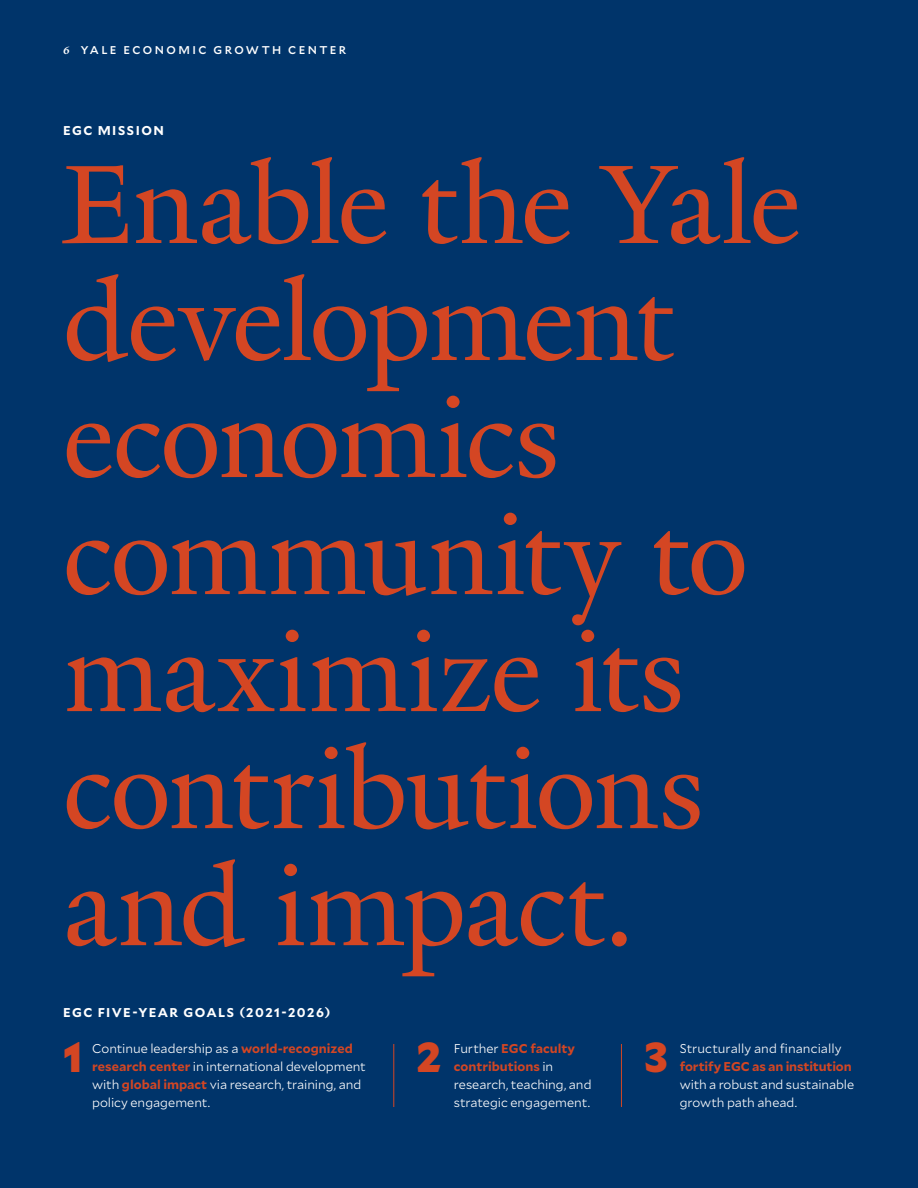
<style>
.page{position:relative;width:918px;height:1188px;background:#00346a}
.page>*{position:absolute;margin:0;border:0;box-sizing:border-box;transform-origin:0 0}
.t1{font:121.2px/117px "Yale New";letter-spacing:-.005em;color:#d44623}
.t2{font:900 42px "Mallory";color:#d44623}
.t3{font:300 12.75px/18px "Mallory";letter-spacing:-.005em;color:#fff}
.t4{font:700 12.75px "Mallory";letter-spacing:.11em;color:#fff}
.t5{font:700 12.75px "Mallory";letter-spacing:-.01em;color:#d44623}
.t6{font:500 11.25px "Mallory";letter-spacing:.215em;color:#fff}
.s1{font-family:"Yale New";font-weight:700;font-style:italic}
.s2{font-weight:700;color:#d44623}
</style>
<div class="page">
<hr style="left:394px;top:1044px;width:1px;height:63px;background:#d44623">
<hr style="left:621px;top:1044px;width:1px;height:63px;background:#d44623">
<p class="t6" style="left:63px;top:42px;width:285px"><span class="s1">6</span> YALE ECONOMIC GROWTH CENTER</p>
<p class="t4" style="left:63px;top:121px;width:103px">EGC MISSION</p>
<h1 class="t1" style="left:63px;top:146px;width:739px">Enable the Yale development economics community to maximize its contributions and impact.</h1>
<p class="t4" style="left:63px;top:1003px;width:269px">EGC FIVE-YEAR GOALS (2021-2026)</p>
<h2 class="t2" style="left:63px;top:1024px;width:21px">1</h2>
<h2 class="t2" style="left:416px;top:1024px;width:27px">2</h2>
<h2 class="t2" style="left:644px;top:1024px;width:26px">3</h2>
<p class="t3" style="left:92px;top:1039px;width:275px">Continue leadership as a <span class="s2">world-recognized research center</span> in international development with <span class="s2">global impact</span> via research, training, and policy engagement.</p>
<p class="t3" style="left:454px;top:1039px;width:139px">Further <span class="s2">EGC faculty contributions</span> in research, teaching, and strategic engagement.</p>
<p class="t3" style="left:680px;top:1039px;width:163px">Structurally and financially</p>
<p class="t5" style="left:680px;top:1057px;width:173px">fortify EGC as an institution</p>
<p class="t3" style="left:680px;top:1075px;width:176px">with a robust and sustainable growth path ahead.</p>
</div>
